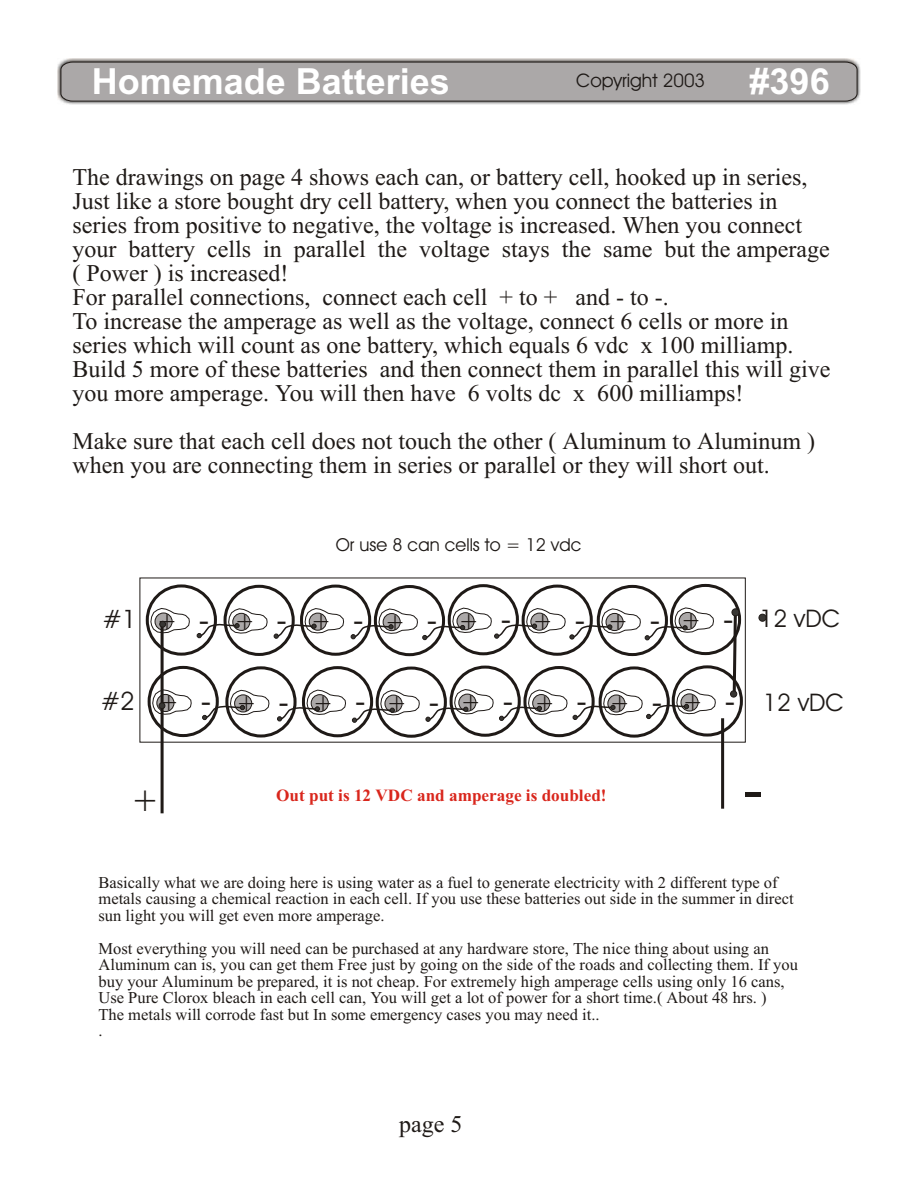
<style>
.page{position:relative;width:918px;height:1188px;background:#fff}
.page>*{position:absolute;margin:0;border:0;box-sizing:border-box;transform-origin:0 0}
.t1{font:67.5px "Avant Garde Bk BT";color:#1f1a17}
.t2{font:700 36px "Arial";color:#fff}
.t3{font:34.35px "Avant Garde Bk BT";color:#1f1a17}
.t4{font:25.5px "Avant Garde Bk BT";color:#1f1a17}
.t5{font:24.9px "Avant Garde Bk BT";color:#1f1a17}
.t6{font:24.3px "Avant Garde Bk BT";color:#1f1a17}
.t7{font:24px/24px "Times New Roman";color:#1f1a17}
.t8{font:18.75px "Avant Garde Bk BT";color:#1f1a17}
.t9{font:17.85px "Avant Garde Bk BT";color:#1f1a17}
.t10{font:700 17.25px "Times New Roman";color:#d9261c}
.t11{font:16.5px/16.5px "Times New Roman";color:#1f1a17}
.s1{font-size:34.35px}
</style>
<div class="page">
<img style="left:58px;top:59px;width:802px;height:45px">
<div style="left:61px;top:62px;width:796px;height:39px;background:#aba8a8"></div>
<div style="left:146px;top:584px;width:71px;height:72px;border:3px solid #1f1a17;border-radius:50%"></div>
<div style="left:148px;top:666px;width:71px;height:71px;border:3px solid #1f1a17;border-radius:50%"></div>
<div style="left:224px;top:585px;width:71px;height:71px;border:3px solid #1f1a17;border-radius:50%"></div>
<div style="left:225px;top:666px;width:72px;height:72px;border:3px solid #1f1a17;border-radius:50%"></div>
<div style="left:300px;top:585px;width:71px;height:71px;border:3px solid #1f1a17;border-radius:50%"></div>
<div style="left:302px;top:666px;width:71px;height:71px;border:3px solid #1f1a17;border-radius:50%"></div>
<div style="left:374px;top:585px;width:71px;height:71px;border:3px solid #1f1a17;border-radius:50%"></div>
<div style="left:376px;top:667px;width:71px;height:71px;border:3px solid #1f1a17;border-radius:50%"></div>
<div style="left:448px;top:584px;width:71px;height:71px;border:3px solid #1f1a17;border-radius:50%"></div>
<div style="left:450px;top:666px;width:71px;height:71px;border:3px solid #1f1a17;border-radius:50%"></div>
<div style="left:522px;top:585px;width:71px;height:71px;border:3px solid #1f1a17;border-radius:50%"></div>
<div style="left:523px;top:666px;width:72px;height:71px;border:3px solid #1f1a17;border-radius:50%"></div>
<div style="left:597px;top:585px;width:71px;height:71px;border:3px solid #1f1a17;border-radius:50%"></div>
<div style="left:599px;top:666px;width:71px;height:72px;border:3px solid #1f1a17;border-radius:50%"></div>
<div style="left:670px;top:584px;width:71px;height:71px;border:3px solid #1f1a17;border-radius:50%"></div>
<div style="left:672px;top:665px;width:71px;height:72px;border:3px solid #1f1a17;border-radius:50%"></div>
<hr style="left:161px;top:623px;width:3px;height:190px;background:#1f1a17">
<hr style="left:721px;top:718px;width:3px;height:91px;background:#1f1a17">
<svg style="left:731px;top:610px;width:7px;height:85px"></svg>
<svg style="left:197px;top:608px;width:70px;height:30px"></svg>
<svg style="left:274px;top:608px;width:70px;height:30px"></svg>
<svg style="left:351px;top:608px;width:363px;height:32px"></svg>
<svg style="left:573px;top:689px;width:143px;height:31px"></svg>
<svg style="left:499px;top:690px;width:68px;height:31px"></svg>
<svg style="left:426px;top:689px;width:67px;height:33px"></svg>
<svg style="left:352px;top:690px;width:68px;height:32px"></svg>
<svg style="left:277px;top:690px;width:69px;height:31px"></svg>
<svg style="left:202px;top:690px;width:67px;height:30px"></svg>
<div style="left:732px;top:609px;width:7px;height:7px;background:#383633;border:1px solid #1f1a17;border-radius:50%"></div>
<div style="left:759px;top:614px;width:7px;height:7px;background:#383633;border:1px solid #1f1a17;border-radius:50%"></div>
<div style="left:730px;top:691px;width:7px;height:6px;background:#383633;border:1px solid #1f1a17;border-radius:50%"></div>
<svg style="left:151px;top:608px;width:39px;height:25px"></svg>
<svg style="left:152px;top:690px;width:40px;height:25px"></svg>
<h2 class="t2" style="left:92px;top:68px;width:360px">Homemade Batteries</h2>
<h2 class="t2" style="left:750px;top:68px;width:82px">#396</h2>
<p class="t8" style="left:576px;top:73px;width:130px">Copyright 2003</p>
<p class="t7" style="left:72px;top:167px;width:759px">The drawings on page 4 shows each can, or battery cell, hooked up in series, Just like a store bought dry cell battery, when you connect the batteries in series from positive to negative, the voltage is increased. When you connect your battery cells in parallel the voltage stays the same but the amperage ( Power ) is increased!<br>For parallel connections, connect each cell + to + and - to -.<br>To increase the amperage as well as the voltage, connect 6 cells or more in series which will count as one battery, which equals 6 vdc x 100 milliamp.<br>Build 5 more of these batteries and then connect them in parallel this will give you more amperage. You will then have 6 volts dc x 600 milliamps!</p>
<p class="t7" style="left:72px;top:431px;width:744px">Make sure that each cell does not touch the other ( Aluminum to Aluminum ) when you are connecting them in series or parallel or they will short out.</p>
<p class="t4" style="left:103px;top:609px;width:36px">#1</p>
<p class="t4" style="left:101px;top:690px;width:36px">#2</p>
<p class="t5" style="left:157px;top:610px;width:54px">+ <span class="s1">-</span></p>
<p class="t5" style="left:159px;top:691px;width:54px">+ <span class="s1">-</span></p>
<p class="t5" style="left:234px;top:610px;width:54px">+ <span class="s1">-</span></p>
<p class="t5" style="left:236px;top:692px;width:54px">+ <span class="s1">-</span></p>
<p class="t9" style="left:336px;top:537px;width:247px">Or use 8 can cells to = 12 vdc</p>
<p class="t5" style="left:311px;top:610px;width:54px">+ <span class="s1">-</span></p>
<p class="t5" style="left:385px;top:611px;width:54px">+ <span class="s1">-</span></p>
<p class="t5" style="left:459px;top:610px;width:54px">+ <span class="s1">-</span></p>
<p class="t5" style="left:533px;top:610px;width:54px">+ <span class="s1">-</span></p>
<p class="t5" style="left:608px;top:610px;width:54px">+ <span class="s1">-</span></p>
<p class="t5" style="left:681px;top:610px;width:54px">+ <span class="s1">-</span></p>
<p class="t5" style="left:313px;top:692px;width:54px">+ <span class="s1">-</span></p>
<p class="t5" style="left:387px;top:692px;width:54px">+ <span class="s1">-</span></p>
<p class="t5" style="left:460px;top:691px;width:54px">+ <span class="s1">-</span></p>
<p class="t5" style="left:534px;top:692px;width:54px">+ <span class="s1">-</span></p>
<p class="t5" style="left:610px;top:692px;width:54px">+ <span class="s1">-</span></p>
<p class="t5" style="left:683px;top:691px;width:54px">+ <span class="s1">-</span></p>
<p class="t6" style="left:760px;top:609px;width:82px">12 vDC</p>
<p class="t6" style="left:763px;top:692px;width:82px">12 vDC</p>
<p class="t10" style="left:276px;top:790px;width:332px">Out put is 12 VDC and amperage is doubled!</p>
<h3 class="t3" style="left:131px;top:785px;width:30px">+</h3>
<h1 class="t1" style="left:742px;top:761px;width:23px">-</h1>
<p class="t11" style="left:99px;top:876px;width:697px">Basically what we are doing here is using water as a fuel to generate electricity with 2 different type of metals causing a chemical reaction in each cell. If you use these batteries out side in the summer in direct sun light you will get even more amperage.</p>
<p class="t11" style="left:99px;top:942px;width:701px">Most everything you will need can be purchased at any hardware store, The nice thing about using an Aluminum can is, you can get them Free just by going on the side of the roads and collecting them. If you buy your Aluminum be prepared, it is not cheap. For extremely high amperage cells using only 16 cans, Use Pure Clorox bleach in each cell can, You will get a lot of power for a short time.( About 48 hrs. )<br>The metals will corrode fast but In some emergency cases you may need it..<br>.</p>
<p class="t7" style="left:399px;top:1114px;width:65px">page 5</p>
</div>
